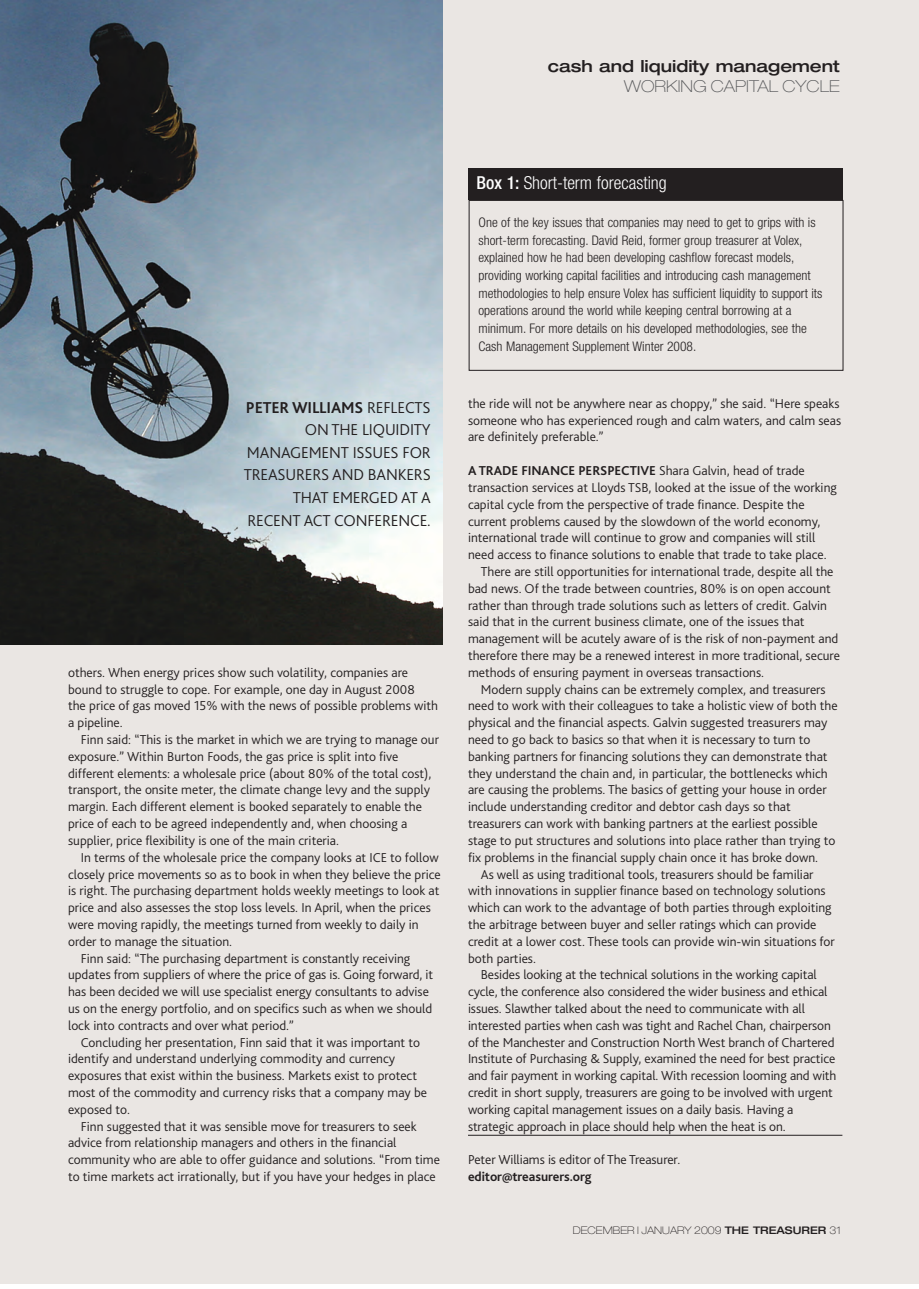
<style>
.page{position:relative;width:919px;height:1289px;background:#fff}
.page>*{position:absolute;margin:0;border:0;box-sizing:border-box;transform-origin:0 0}
.t1{font:300 condensed 17.85px "Helvetica Neue";color:#fff}
.t2{font:300 16.5px/22.5px "Bliss 2";letter-spacing:-.01em;color:#231f20;text-align:right}
.t3{font:500 expanded 16.5px "Helvetica Neue";color:#231f20}
.t4{font:100 expanded 16.5px "Helvetica Neue";color:#57585a}
.t5{font:300 13.5px/16.8px "Bliss 2";color:#231f20}
.t6{font:700 13.5px "Bliss 2";letter-spacing:-.005em;color:#231f20}
.t7{font:300 condensed 13.2px/17.7px "Helvetica Neue";color:#231f20}
.t8{font:100 expanded 10.5px "Helvetica Neue";color:#231f20}
.s1{font-weight:700}
.s2{font-weight:500}
.s3{font-weight:300}
</style>
<div class="page">
<div style="left:0;top:0;width:918px;height:1283px;background:#eae6e3"></div>
<hr style="left:468px;top:1134px;width:374px;height:1px;background:#231f20">
<img style="left:0;top:0;width:442px;height:644px">
<div style="left:468px;top:169px;width:375px;height:31px;background:#231f20"></div>
<div style="left:468px;top:200px;width:375px;height:171px;border:1px solid #231f20"></div>
<p class="t3" style="left:547px;top:61px;width:293px">cash and liquidity management</p>
<p class="t4" style="left:624px;top:80px;width:217px">WORKING CAPITAL CYCLE</p>
<p class="t2" style="left:244px;top:397px;width:188px"><span class="s1">PETER WILLIAMS</span> REFLECTS<br>ON THE LIQUIDITY<br>MANAGEMENT ISSUES FOR<br>TREASURERS AND BANKERS<br>THAT EMERGED AT A<br>RECENT ACT CONFERENCE.</p>
<p class="t5" style="left:68px;top:665px;width:371px">others. When energy prices show such volatility, companies are bound to struggle to cope. For example, one day in August 2008<br>the price of gas moved 15% with the news of possible problems with a pipeline.</p>
<p class="t5" style="left:68px;top:732px;width:372px;text-indent:13px">Finn said: “This is the market in which we are trying to manage our exposure.” Within Burton Foods, the gas price is split into five different elements: a wholesale price (about 80% of the total cost), transport, the onsite meter, the climate change levy and the supply margin. Each different element is booked separately to enable the price of each to be agreed independently and, when choosing a supplier, price flexibility is one of the main criteria.</p>
<p class="t5" style="left:81px;top:850px;width:359px">In terms of the wholesale price the company looks at ICE to follow</p>
<p class="t5" style="left:68px;top:866px;width:374px">closely price movements so as to book in when they believe the price</p>
<p class="t5" style="left:68px;top:883px;width:373px">is right. The purchasing department holds weekly meetings to look at</p>
<p class="t5" style="left:68px;top:900px;width:364px">price and also assesses the stop loss levels. In April, when the prices</p>
<p class="t5" style="left:68px;top:917px;width:352px">were moving rapidly, the meetings turned from weekly to daily in</p>
<p class="t5" style="left:68px;top:934px;width:165px">order to manage the situation.</p>
<p class="t5" style="left:81px;top:950px;width:331px">Finn said: “The purchasing department is constantly receiving</p>
<p class="t5" style="left:68px;top:967px;width:366px">updates from suppliers of where the price of gas is. Going forward, it</p>
<p class="t5" style="left:68px;top:984px;width:362px">has been decided we will use specialist energy consultants to advise</p>
<p class="t5" style="left:68px;top:1001px;width:366px">us on the energy portfolio, and on specifics such as when we should</p>
<p class="t5" style="left:68px;top:1018px;width:227px">lock into contracts and over what period.”</p>
<p class="t5" style="left:81px;top:1034px;width:341px">Concluding her presentation, Finn said that it was important to</p>
<p class="t5" style="left:68px;top:1051px;width:328px">identify and understand underlying commodity and currency</p>
<p class="t5" style="left:68px;top:1068px;width:350px">exposures that exist within the business. Markets exist to protect</p>
<p class="t5" style="left:68px;top:1085px;width:360px">most of the commodity and currency risks that a company may be</p>
<p class="t5" style="left:68px;top:1102px;width:63px">exposed to.</p>
<p class="t5" style="left:81px;top:1118px;width:337px">Finn suggested that it was sensible move for treasurers to seek</p>
<p class="t5" style="left:68px;top:1135px;width:330px">advice from relationship managers and others in the financial</p>
<p class="t5" style="left:68px;top:1152px;width:373px">community who are able to offer guidance and solutions. “From time</p>
<p class="t5" style="left:68px;top:1169px;width:369px">to time markets act irrationally, but if you have your hedges in place</p>
<h1 class="t1" style="left:476px;top:176px;width:192px"><span class="s2">Box 1:</span> Short-term forecasting</h1>
<p class="t7" style="left:478px;top:215px;width:345px">One of the key issues that companies may need to get to grips with is short-term forecasting. David Reid, former group treasurer at Volex, explained how he had been developing cashflow forecast models, providing working capital facilities and introducing cash management methodologies to help ensure Volex has sufficient liquidity to support its operations around the world while keeping central borrowing at a minimum. For more details on his developed methodologies, see the Cash Management Supplement Winter 2008.</p>
<p class="t5" style="left:468px;top:396px;width:375px">the ride will not be anywhere near as choppy,” she said. “Here speaks someone who has experienced rough and calm waters, and calm seas are definitely preferable.”</p>
<p class="t6" style="left:468px;top:465px;width:338px">A TRADE FINANCE PERSPECTIVE <span class="s3">Shara Galvin, head of trade</span></p>
<p class="t5" style="left:468px;top:480px;width:370px">transaction services at Lloyds TSB, looked at the issue of the working</p>
<p class="t5" style="left:468px;top:497px;width:338px">capital cycle from the perspective of trade finance. Despite the</p>
<p class="t5" style="left:468px;top:514px;width:354px">current problems caused by the slowdown of the world economy,</p>
<p class="t5" style="left:468px;top:530px;width:349px">international trade will continue to grow and companies will still</p>
<p class="t5" style="left:468px;top:547px;width:360px">need access to finance solutions to enable that trade to take place.</p>
<p class="t5" style="left:480px;top:564px;width:354px">There are still opportunities for international trade, despite all the</p>
<p class="t5" style="left:468px;top:581px;width:364px">bad news. Of the trade between countries, 80% is on open account</p>
<p class="t5" style="left:468px;top:598px;width:360px">rather than through trade solutions such as letters of credit. Galvin</p>
<p class="t5" style="left:468px;top:614px;width:338px">said that in the current business climate, one of the issues that</p>
<p class="t5" style="left:468px;top:631px;width:372px">management will be acutely aware of is the risk of non-payment and</p>
<p class="t5" style="left:468px;top:648px;width:373px">therefore there may be a renewed interest in more traditional, secure</p>
<p class="t5" style="left:468px;top:665px;width:297px">methods of ensuring payment in overseas transactions.</p>
<p class="t5" style="left:480px;top:682px;width:346px">Modern supply chains can be extremely complex, and treasurers</p>
<p class="t5" style="left:468px;top:698px;width:371px">need to work with their colleagues to take a holistic view of both the</p>
<p class="t5" style="left:468px;top:715px;width:361px">physical and the financial aspects. Galvin suggested treasurers may</p>
<p class="t5" style="left:468px;top:732px;width:344px">need to go back to basics so that when it is necessary to turn to</p>
<p class="t5" style="left:468px;top:749px;width:361px">banking partners for financing solutions they can demonstrate that</p>
<p class="t5" style="left:468px;top:766px;width:361px">they understand the chain and, in particular, the bottlenecks which</p>
<p class="t5" style="left:468px;top:782px;width:360px">are causing the problems. The basics of getting your house in order</p>
<p class="t5" style="left:468px;top:799px;width:324px">include understanding creditor and debtor cash days so that</p>
<p class="t5" style="left:468px;top:816px;width:351px">treasurers can work with banking partners at the earliest possible</p>
<p class="t5" style="left:468px;top:833px;width:369px">stage to put structures and solutions into place rather than trying to</p>
<p class="t5" style="left:468px;top:850px;width:351px">fix problems in the financial supply chain once it has broke down.</p>
<p class="t5" style="left:480px;top:866px;width:334px">As well as using traditional tools, treasurers should be familiar</p>
<p class="t5" style="left:468px;top:883px;width:359px">with innovations in supplier finance based on technology solutions</p>
<p class="t5" style="left:468px;top:900px;width:365px">which can work to the advantage of both parties through exploiting</p>
<p class="t5" style="left:468px;top:917px;width:350px">the arbitrage between buyer and seller ratings which can provide</p>
<p class="t5" style="left:468px;top:934px;width:368px">credit at a lower cost. These tools can provide win-win situations for</p>
<p class="t5" style="left:468px;top:950px;width:69px">both parties.</p>
<p class="t5" style="left:480px;top:967px;width:337px">Besides looking at the technical solutions in the working capital</p>
<p class="t5" style="left:468px;top:984px;width:361px">cycle, the conference also considered the wider business and ethical</p>
<p class="t5" style="left:468px;top:1001px;width:338px">issues. Slawther talked about the need to communicate with all</p>
<p class="t5" style="left:468px;top:1018px;width:364px">interested parties when cash was tight and Rachel Chan, chairperson</p>
<p class="t5" style="left:468px;top:1034px;width:368px">of the Manchester and Construction North West branch of Chartered</p>
<p class="t5" style="left:468px;top:1051px;width:369px">Institute of Purchasing &amp; Supply, examined the need for best practice</p>
<p class="t5" style="left:468px;top:1068px;width:370px">and fair payment in working capital. With recession looming and with</p>
<p class="t5" style="left:468px;top:1085px;width:366px">credit in short supply, treasurers are going to be involved with urgent</p>
<p class="t5" style="left:468px;top:1102px;width:327px">working capital management issues on a daily basis. Having a</p>
<p class="t5" style="left:468px;top:1118px;width:319px">strategic approach in place should help when the heat is on.</p>
<p class="t5" style="left:468px;top:1152px;width:214px">Peter Williams is editor of The Treasurer.</p>
<p class="t6" style="left:468px;top:1171px;width:125px">editor@treasurers.org</p>
<p class="t8" style="left:572px;top:1226px;width:270px">DECEMBER I JANUARY 2009 <span class="s2">THE TREASURER</span> 31</p>
</div>
